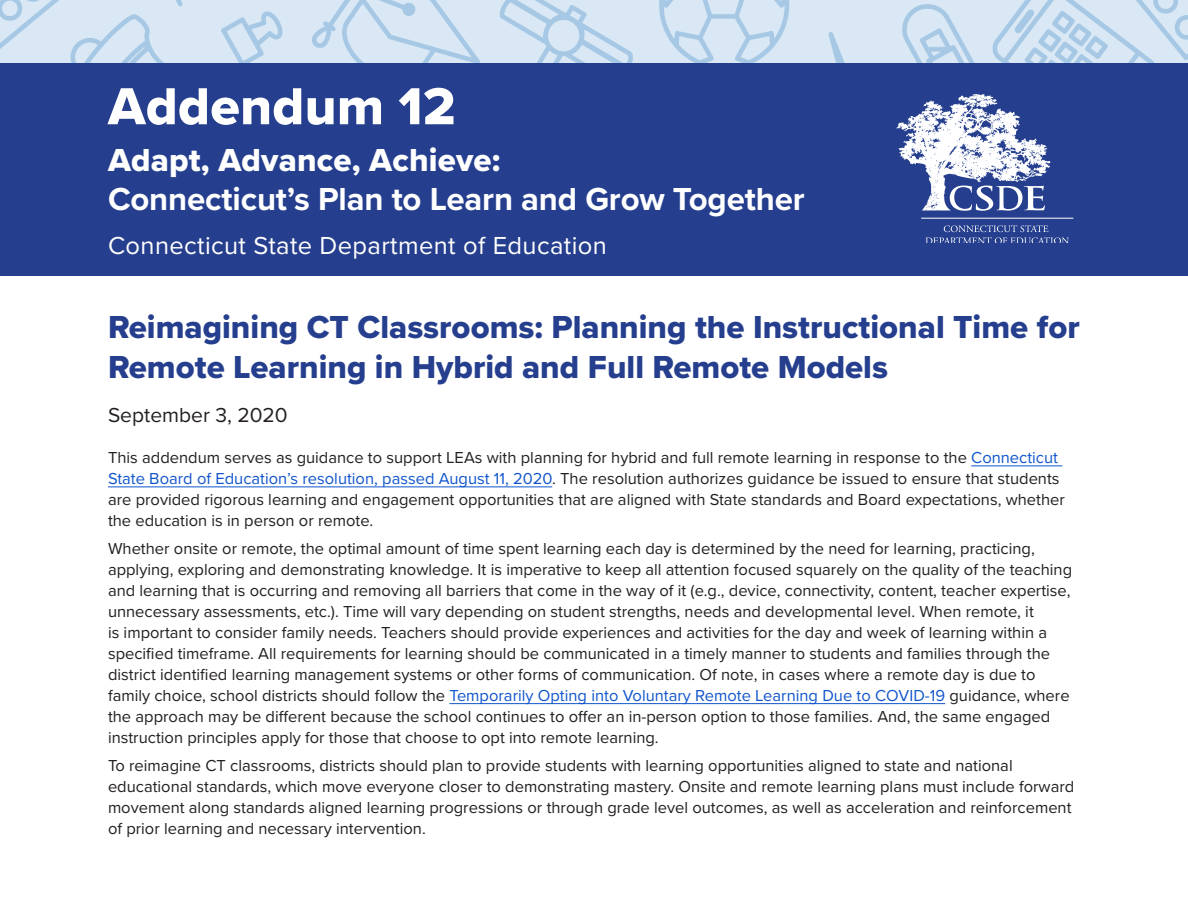
<style>
.page{position:relative;width:1188px;height:918px;background:#fff}
.page>*{position:absolute;margin:0;border:0;box-sizing:border-box;transform-origin:0 0}
.t1{font:54px "Proxima Nova Extrabld";letter-spacing:.005em;color:#fff}
.t2{font:33px/39.6px "Proxima Nova Extrabld";color:#253f8e}
.t3{font:700 33px/39.6px "Proxima Nova";letter-spacing:-.005em;color:#fff}
.t4{font:25.5px "Proxima Nova";letter-spacing:.015em;color:#fff}
.Addendum{font:21px "Proxima Nova";color:#231f20}
.body_answer_paragrap{font:16.5px/21px "Proxima Nova";color:#231f20}
.s1{font-family:"Proxima Nova Extrabld";font-weight:400}
.s2{color:#15c}
</style>
<div class="page">
<img style="left:0;top:0;width:1188px;height:63px">
<div style="left:0;top:63px;width:1188px;height:212px;background:#253f8e"></div>
<svg style="left:926px;top:225px;width:143px;height:17px"></svg>
<svg style="left:896px;top:94px;width:154px;height:117px"></svg>
<hr style="left:921px;top:218px;width:152px;height:1px;background:#fff">
<hr style="left:971px;top:466px;width:91px;height:1px;background:#15c">
<hr style="left:108px;top:487px;width:444px;height:1px;background:#15c">
<hr style="left:450px;top:703px;width:495px;height:1px;background:#15c">
<p class="t1" style="left:108px;top:66px;width:349px">Addendum 12</p>
<p class="t3" style="left:108px;top:139px;width:698px"><span class="s1">Adapt, Advance, Achieve:<br></span>Connecticut’s Plan to Learn and Grow Together</p>
<p class="t4" style="left:108px;top:227px;width:500px">Connecticut State Department of Education</p>
<p class="t2" style="left:108px;top:307px;width:973px">Reimagining CT Classrooms: Planning the Instructional Time for<br>Remote Learning in Hybrid and Full Remote Models</p>
<p class="Addendum" style="left:108px;top:399px;width:181px">September 3, 2020</p>
<p class="body_answer_paragrap" style="left:108px;top:447px;width:958px">This addendum serves as guidance to support LEAs with planning for hybrid and full remote learning in response to the <span class="s2">Connecticut State Board of Education’s resolution, passed August 11, 2020</span>. The resolution authorizes guidance be issued to ensure that students are provided rigorous learning and engagement opportunities that are aligned with State standards and Board expectations, whether the education is in person or remote.</p>
<p class="body_answer_paragrap" style="left:108px;top:537px;width:966px">Whether onsite or remote, the optimal amount of time spent learning each day is determined by the need for learning, practicing, applying, exploring and demonstrating knowledge. It is imperative to keep all attention focused squarely on the quality of the teaching and learning that is occurring and removing all barriers that come in the way of it (e.g., device, connectivity, content, teacher expertise, unnecessary assessments, etc.). Time will vary depending on student strengths, needs and developmental level. When remote, it<br>is important to consider family needs. Teachers should provide experiences and activities for the day and week of learning within a specified timeframe. All requirements for learning should be communicated in a timely manner to students and families through the district identified learning management systems or other forms of communication. Of note, in cases where a remote day is due to family choice, school districts should follow the <span class="s2">Temporarily Opting into Voluntary Remote Learning Due to COVID-19</span> guidance, where the approach may be different because the school continues to offer an in-person option to those families. And, the same engaged instruction principles apply for those that choose to opt into remote learning.</p>
<p class="body_answer_paragrap" style="left:108px;top:754px;width:968px">To reimagine CT classrooms, districts should plan to provide students with learning opportunities aligned to state and national educational standards, which move everyone closer to demonstrating mastery. Onsite and remote learning plans must include forward movement along standards aligned learning progressions or through grade level outcomes, as well as acceleration and reinforcement of prior learning and necessary intervention.</p>
</div>
